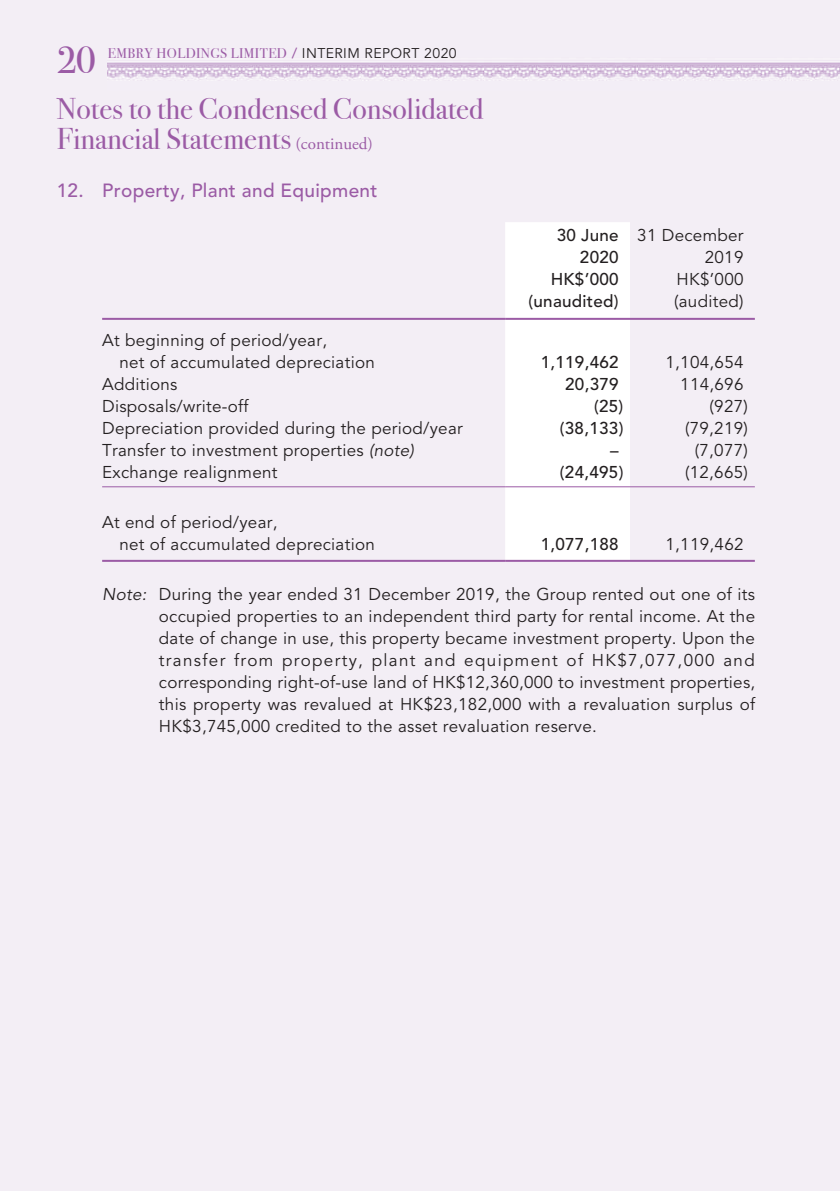
<style>
.page{position:relative;width:840px;height:1191px;background:#fff}
.page>*{position:absolute;margin:0;border:0;box-sizing:border-box;transform-origin:0 0}
.t1{font:38px "Bodoni Svty Two ITCTT";color:#9b5ba5}
.t2{font:30px/30px "Bodoni Svty Two ITCTT";color:#9b5ba5}
.t3{font:500 19px "Avenir LT Std";letter-spacing:.015em;color:#9b5ba5}
.t4{font:17px/22px "Avenir LT Std";letter-spacing:.015em;color:#231f20}
.t5{font:500 17px/22px "Avenir LT Std";letter-spacing:.015em;color:#231f20;text-align:right}
.t6{font:14px "Bodoni Svty Two ITCTT";letter-spacing:.03em;color:#9b5ba5}
.s1{font-family:"Avenir LT Std";font-weight:500}
.s2{font-family:"Avenir LT Std";color:#231f20}
.s3{font-family:"Adobe Garamond Pro";font-size:17px}
.s4{font-style:italic}
</style>
<div class="page">
<div style="left:0;top:0;width:839px;height:1191px;background:#f3eef5"></div>
<img style="left:108px;top:62px;width:731px;height:19px">
<div style="left:505px;top:222px;width:124px;height:337px;background:#fff"></div>
<hr style="left:102px;top:318px;width:403px;height:2px;background:#9b5ba5">
<hr style="left:505px;top:318px;width:124px;height:2px;background:#9b5ba5">
<hr style="left:629px;top:318px;width:125px;height:2px;background:#9b5ba5">
<hr style="left:102px;top:486px;width:403px;height:1px;background:#9b5ba5">
<hr style="left:505px;top:486px;width:124px;height:1px;background:#9b5ba5">
<hr style="left:629px;top:486px;width:125px;height:1px;background:#9b5ba5">
<hr style="left:102px;top:560px;width:403px;height:2px;background:#9b5ba5">
<hr style="left:505px;top:560px;width:124px;height:2px;background:#9b5ba5">
<hr style="left:629px;top:560px;width:125px;height:2px;background:#9b5ba5">
<h1 class="t1" style="left:57px;top:29px;width:41px">20</h1>
<p class="t6" style="left:108px;top:42px;width:350px">Embry Holdings Limited <span class="s1">/</span> <span class="s2">INTERIM REPORT 2020</span></p>
<h2 class="t2" style="left:57px;top:90px;width:428px">Notes to the Condensed Consolidated<br>Financial Statements <span class="s3">(continued)</span></h2>
<p class="t3" style="left:57px;top:180px;width:322px">12. Property, Plant and Equipment</p>
<p class="t4" style="left:119px;top:330px;width:257px;text-indent:-17px">At beginning of period/year,<br>net of accumulated depreciation</p>
<p class="t5" style="left:556px;top:225px;width:63px">30 June<br>2020</p>
<p class="t4" style="left:637px;top:225px;width:108px;text-align:right">31 December<br>2019</p>
<p class="t5" style="left:550px;top:269px;width:69px">HK$’000</p>
<p class="t4" style="left:676px;top:269px;width:68px">HK$’000</p>
<p class="t5" style="left:528px;top:291px;width:92px">(unaudited)</p>
<p class="t4" style="left:673px;top:291px;width:71px">(audited)</p>
<p class="t5" style="left:540px;top:352px;width:79px">1,119,462</p>
<p class="t4" style="left:665px;top:352px;width:79px">1,104,654</p>
<p class="t4" style="left:102px;top:374px;width:77px">Additions</p>
<p class="t5" style="left:565px;top:374px;width:55px">20,379</p>
<p class="t4" style="left:680px;top:374px;width:65px">114,696</p>
<p class="t4" style="left:102px;top:396px;width:148px">Disposals/write-off</p>
<p class="t5" style="left:593px;top:396px;width:31px">(25)</p>
<p class="t4" style="left:709px;top:396px;width:40px">(927)</p>
<p class="t4" style="left:102px;top:418px;width:362px">Depreciation provided during the period/year</p>
<p class="t5" style="left:559px;top:418px;width:65px">(38,133)</p>
<p class="t4" style="left:684px;top:418px;width:64px">(79,219)</p>
<p class="t4" style="left:102px;top:440px;width:313px">Transfer to investment properties <span class="s4">(note)</span></p>
<p class="t5" style="left:609px;top:440px;width:10px">–</p>
<p class="t4" style="left:694px;top:440px;width:55px">(7,077)</p>
<p class="t4" style="left:102px;top:462px;width:177px">Exchange realignment</p>
<p class="t5" style="left:559px;top:462px;width:65px">(24,495)</p>
<p class="t4" style="left:684px;top:462px;width:64px">(12,665)</p>
<p class="t4" style="left:119px;top:512px;width:257px;text-indent:-17px">At end of period/year,<br>net of accumulated depreciation</p>
<p class="t5" style="left:540px;top:534px;width:79px">1,077,188</p>
<p class="t4" style="left:665px;top:534px;width:79px">1,119,462</p>
<p class="t4" style="left:159px;top:583px;width:597px;text-align:justify;text-indent:-57px"><span class="s4">Note:</span> During the year ended 31 December 2019, the Group rented out one of its occupied properties to an independent third party for rental income. At the date of change in use, this property became investment property. Upon the transfer from property, plant and equipment of HK$7,077,000 and corresponding right-of-use land of HK$12,360,000 to investment properties, this property was revalued at HK$23,182,000 with a revaluation surplus of HK$3,745,000 credited to the asset revaluation reserve.</p>
</div>
